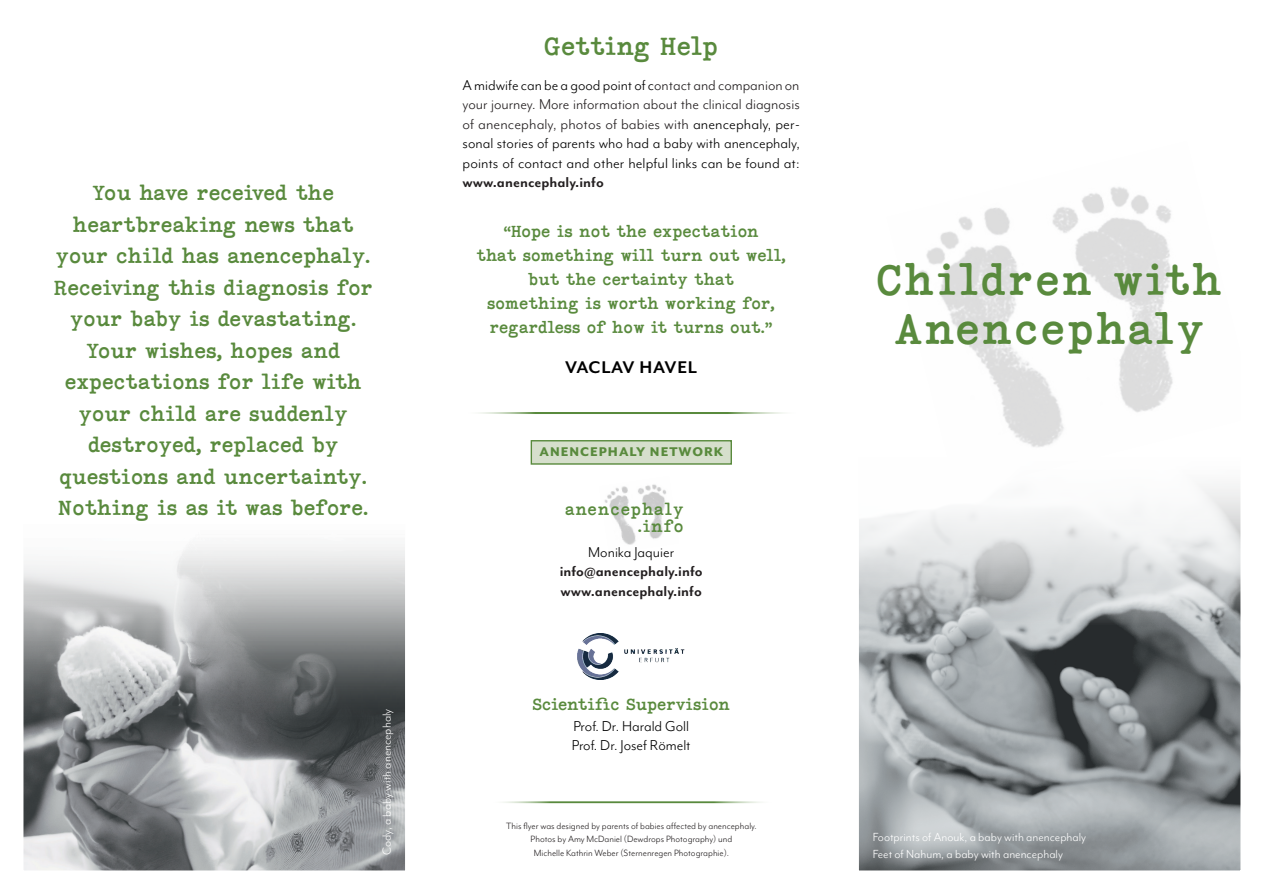
<style>
.page{position:relative;width:1263px;height:893px;background:#fff}
.page>*{position:absolute;margin:0;border:0;box-sizing:border-box;transform-origin:0 0}
.t1{font:43.5px/49.5px "Coronette";letter-spacing:.05em;color:#598a3d;text-align:center}
.t2{font:25.5px "Coronette";color:#598a3d}
.t3{font:21px/31.5px "Coronette";color:#598a3d;text-align:center}
.t4{font:700 19.5px "Mr Eaves Mod OT";letter-spacing:.04em;color:#000}
.t5{font:16.8px/16.8px "Coronette";letter-spacing:.05em;color:#598a3d;text-align:right}
.t6{font:16.5px/19.5px "Mr Eaves Mod OT";color:#000;text-align:justify}
.t7{font:16.5px/24px "Coronette";color:#598a3d;text-align:center}
.t8{font:700 16.5px/19.5px "Mr Eaves Mod OT";color:#231f20}
.t9{font:800 14.55px "Mr Eaves Mod OT";letter-spacing:.07em;color:#598a3d}
.t10{font:13.5px "Mr Eaves Mod OT";color:#fff}
.t11{font:10.5px/13.5px "Mr Eaves Mod OT";color:#231f20;text-align:center}
.s1{color:#231f20}
</style>
<div class="page">
<img style="left:24px;top:547px;width:381px;height:323px">
<hr style="left:463px;top:412px;width:337px;height:2px;background:#598a3d">
<hr style="left:489px;top:801px;width:286px;height:2px;background:#598a3d">
<img style="left:604px;top:484px;width:62px;height:61px">
<img style="left:859px;top:493px;width:381px;height:377px">
<img style="left:918px;top:187px;width:322px;height:306px">
<img style="left:578px;top:633px;width:107px;height:47px">
<div style="left:531px;top:441px;width:200px;height:23px;background:#d6dfcc"></div>
<div style="left:531px;top:440px;width:201px;height:25px;border:1px solid #598a3d"></div>
<p class="t3" style="left:54px;top:177px;width:321px">You have received the heartbreaking news that your child has anencephaly.<br>Receiving this diagnosis for your baby is devastating.<br>Your wishes, hopes and expectations for life with your child are suddenly destroyed, replaced by questions and uncertainty.<br>Nothing is as it was before.</p>
<p class="t10" style="left:379px;top:855px;width:148px;rotate:-90deg">Cody, a baby with anencephaly</p>
<h2 class="t2" style="left:544px;top:31px;width:175px">Getting Help</h2>
<p class="t6" style="left:463px;top:75px;width:339px">A midwife can be a good point of c<span class="s1">ontact and companion on your journey. More information about the clinical diagnosis of anencephaly, photos of babies with</span> anencephaly, per&shy;sonal stories of parents who had a baby with anencephaly, points of contact and other helpful links can be found at:</p>
<p class="t8" style="left:463px;top:173px;width:143px">www.anencephaly.info</p>
<p class="t7" style="left:476px;top:219px;width:311px">“Hope is not the expectation<br>that something will turn out well, but the certainty that<br>something is worth working for, regardless of how it turns out.”</p>
<p class="t4" style="left:565px;top:357px;width:133px">VACLAV HAVEL</p>
<p class="t9" style="left:539px;top:443px;width:185px">ANENCEPHALY NETWORK</p>
<p class="t5" style="left:565px;top:501px;width:121px">anencephaly .info</p>
<p class="t6" style="left:588px;top:542px;width:87px">Monika Jaquier</p>
<p class="t8" style="left:560px;top:562px;width:144px">info@anencephaly.info www.anencephaly.info</p>
<p class="t7" style="left:532px;top:692px;width:199px">Scientific Supervision</p>
<p class="t6" style="left:572px;top:716px;width:120px">Prof. Dr. Harald Goll<br>Prof. Dr. Josef Römelt</p>
<p class="t11" style="left:506px;top:819px;width:252px">This flyer was designed by parents of babies affected by anencephaly.<br>Photos by Amy McDaniel (Dewdrops Photography) und<br>Michelle Kathrin Weber (Sternenregen Photographie).</p>
<h1 class="t1" style="left:876px;top:256px;width:347px">Children with<br>Anencephaly</h1>
<p class="t10" style="left:873px;top:830px;width:215px">Footprints of Anouk, a baby with anencephaly</p>
<p class="t10" style="left:873px;top:846px;width:192px">Feet of Nahum, a baby with anencephaly</p>
</div>
